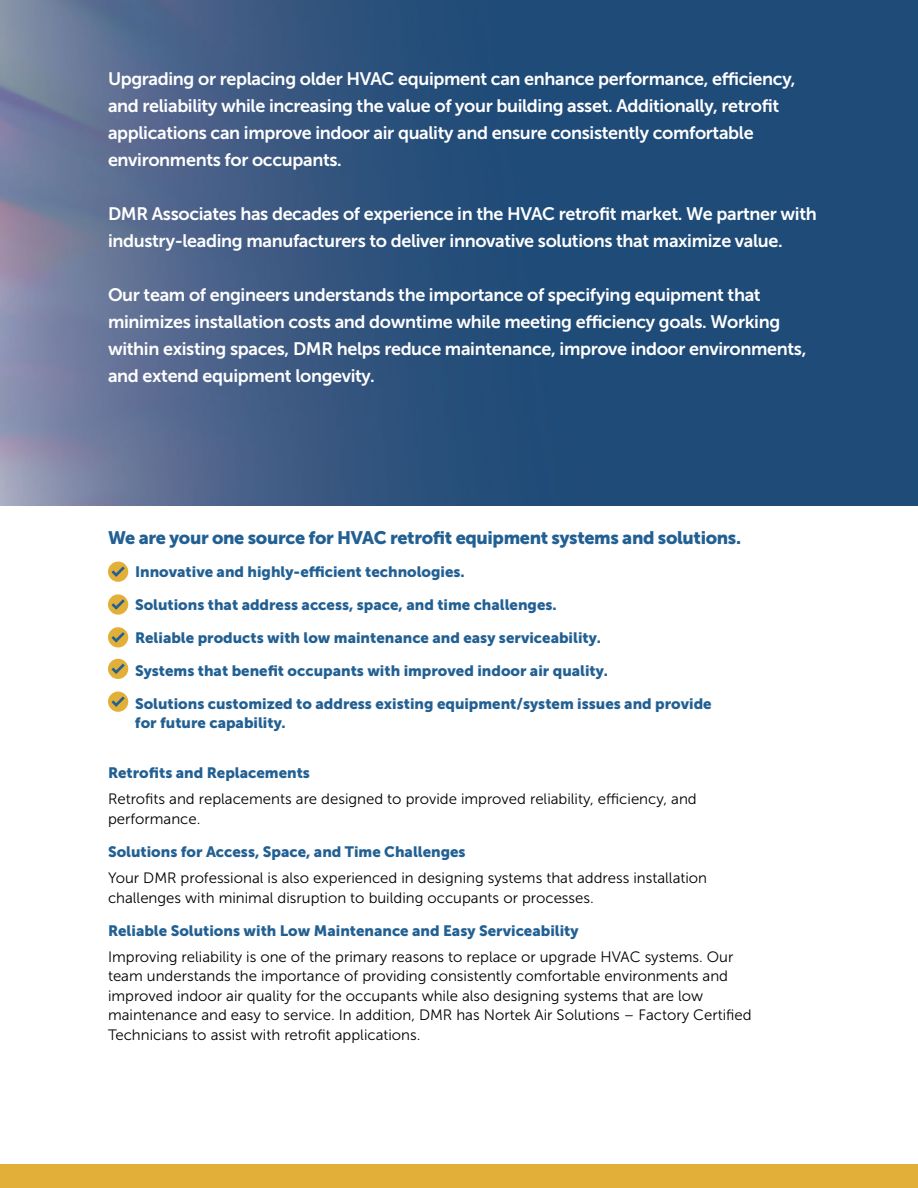
<style>
.page{position:relative;width:918px;height:1188px;background:#fff}
.page>*{position:absolute;margin:0;border:0;box-sizing:border-box;transform-origin:0 0}
.t1{font:18px/27px "Museo Sans 700";letter-spacing:-.02em;color:#fff}
.t2{font:18px "Museo Sans 900";letter-spacing:-.02em;color:#226093}
.t3{font:15px/19.5px "Museo Sans 300";color:#000}
.t4{font:15px/19.5px "Museo Sans 900";color:#226093}
</style>
<div class="page">
<img style="left:0;top:0;width:918px;height:506px">
<div style="left:0;top:1164px;width:918px;height:24px;background:#e2b038"></div>
<div style="left:108px;top:562px;width:20px;height:20px;background:#e2b038;border-radius:50%"></div>
<svg style="left:111px;top:566px;width:14px;height:11px"></svg>
<div style="left:108px;top:594px;width:20px;height:21px;background:#e2b038;border-radius:50%"></div>
<svg style="left:111px;top:599px;width:14px;height:11px"></svg>
<div style="left:108px;top:627px;width:20px;height:20px;background:#e2b038;border-radius:50%"></div>
<svg style="left:111px;top:632px;width:14px;height:11px"></svg>
<div style="left:108px;top:659px;width:20px;height:20px;background:#e2b038;border-radius:50%"></div>
<svg style="left:111px;top:664px;width:14px;height:10px"></svg>
<div style="left:108px;top:692px;width:20px;height:20px;background:#e2b038;border-radius:50%"></div>
<svg style="left:111px;top:696px;width:14px;height:11px"></svg>
<p class="t1" style="left:108px;top:65px;width:689px">Upgrading or replacing older HVAC equipment can enhance performance, efficiency, and reliability while increasing the value of your building asset. Additionally, retrofit applications can improve indoor air quality and ensure consistently comfortable environments for occupants.</p>
<p class="t1" style="left:108px;top:200px;width:710px">DMR Associates has decades of experience in the HVAC retrofit market. We partner with industry-leading manufacturers to deliver innovative solutions that maximize value.</p>
<p class="t1" style="left:108px;top:281px;width:700px">Our team of engineers understands the importance of specifying equipment that minimizes installation costs and downtime while meeting efficiency goals. Working within existing spaces, DMR helps reduce maintenance, improve indoor environments, and extend equipment longevity.</p>
<p class="t2" style="left:108px;top:527px;width:635px">We are your one source for HVAC retrofit equipment systems and solutions.</p>
<p class="t4" style="left:115px;top:562px;width:352px">• Innovative and highly-efficient technologies.</p>
<p class="t4" style="left:115px;top:595px;width:444px">• Solutions that address access, space, and time challenges.</p>
<p class="t4" style="left:115px;top:628px;width:488px">• Reliable products with low maintenance and easy serviceability.</p>
<p class="t4" style="left:115px;top:661px;width:495px">• Systems that benefit occupants with improved indoor air quality.</p>
<p class="t4" style="left:135px;top:694px;width:578px;text-indent:-20px">• Solutions customized to address existing equipment/system issues and provide for future capability.</p>
<p class="t4" style="left:108px;top:763px;width:203px">Retrofits and Replacements</p>
<p class="t3" style="left:108px;top:790px;width:590px">Retrofits and replacements are designed to provide improved reliability, efficiency, and performance.</p>
<p class="t4" style="left:108px;top:842px;width:359px">Solutions for Access, Space, and Time Challenges</p>
<p class="t3" style="left:108px;top:868px;width:601px">Your DMR professional is also experienced in designing systems that address installation challenges with minimal disruption to building occupants or processes.</p>
<p class="t4" style="left:108px;top:921px;width:472px">Reliable Solutions with Low Maintenance and Easy Serviceability</p>
<p class="t3" style="left:108px;top:947px;width:645px">Improving reliability is one of the primary reasons to replace or upgrade HVAC systems. Our team understands the importance of providing consistently comfortable environments and improved indoor air quality for the occupants while also designing systems that are low maintenance and easy to service. In addition, DMR has Nortek Air Solutions – Factory Certified Technicians to assist with retrofit applications.</p>
</div>
